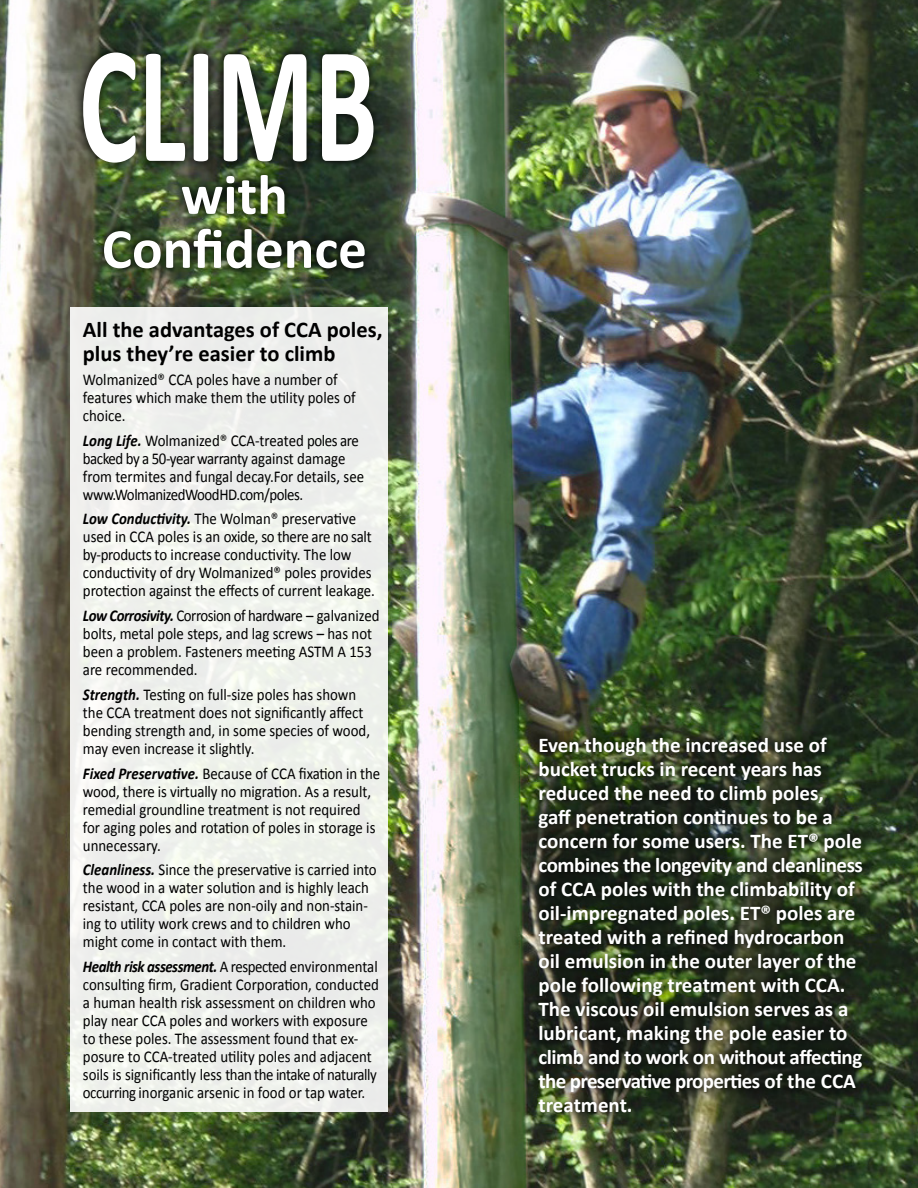
<style>
.page{position:relative;width:918px;height:1188px;background:#fff}
.page>*{position:absolute;margin:0;border:0;box-sizing:border-box;transform-origin:0 0}
.t1{font:700 168.75px "Calibri";color:#fff;scale:.67 1}
.t2{font:700 57px/54px "Calibri";color:#fff;text-align:center}
.t3{font:700 22.5px/24px "Calibri";color:#000}
.t4{font:700 21px/24px "Calibri";color:#fff}
.t5{font:16.5px/18px "Calibri";color:#000;scale:.9 1}
.s1{font-weight:700;font-style:italic}
</style>
<div class="page">
<img style="left:0;top:0;width:918px;height:1188px">
<div style="left:73px;top:43px;width:310px;height:129px;background:#000;opacity:.75"></div>
<div style="left:95px;top:165px;width:279px;height:112px;background:#000;opacity:.75"></div>
<div style="left:527px;top:725px;width:347px;height:399px;background:#000;opacity:.75"></div>
<div style="left:70px;top:308px;width:317px;height:804px;background:#eff0ec"></div>
<h1 class="t1" style="left:79px;top:-3px;width:447px">CLIMB</h1>
<h2 class="t2" style="left:102px;top:168px;width:267px">with<br>Confidence</h2>
<h3 class="t3" style="left:83px;top:318px;width:301px">All the advantages of CCA poles, plus they’re easier to climb</h3>
<p class="t5" style="left:83px;top:370px;width:305px">Wolmanized® CCA poles have a number of features which make them the utility poles of choice.</p>
<p class="t5" style="left:83px;top:431px;width:314px"><span class="s1">Long Life.</span> Wolmanized® CCA-treated poles are backed by a 50-year warranty against damage from termites and fungal decay.For details, see www.WolmanizedWoodHD.com/poles.</p>
<p class="t5" style="left:83px;top:510px;width:326px"><span class="s1">Low Conductivity.</span> The Wolman® preservative used in CCA poles is an oxide, so there are no salt by-products to increase conductivity. The low conductivity of dry Wolmanized® poles provides protection against the effects of current leakage.</p>
<p class="t5" style="left:83px;top:607px;width:331px"><span class="s1">Low Corrosivity.</span> Corrosion of hardware – galvanized bolts, metal pole steps, and lag screws – has not been a problem. Fasteners meeting ASTM A 153 are recommended.</p>
<p class="t5" style="left:83px;top:685px;width:321px"><span class="s1">Strength.</span> Testing on full-size poles has shown the CCA treatment does not significantly affect bending strength and, in some species of wood, may even increase it slightly.</p>
<p class="t5" style="left:83px;top:764px;width:332px"><span class="s1">Fixed Preservative.</span> Because of CCA fixation in the wood, there is virtually no migration. As a result, remedial groundline treatment is not required for aging poles and rotation of poles in storage is unnecessary.</p>
<p class="t5" style="left:83px;top:861px;width:328px"><span class="s1">Cleanliness.</span> Since the preservative is carried into the wood in a water solution and is highly leach resistant, CCA poles are non-oily and non-stain&shy;ing to utility work crews and to children who might come in contact with them.</p>
<p class="t5" style="left:83px;top:958px;width:331px"><span class="s1">Health risk assessment.</span> A respected environmental consulting firm, Gradient Corporation, conducted a human health risk assessment on children who play near CCA poles and workers with exposure to these poles. The assessment found that ex&shy;posure to CCA-treated utility poles and adjacent soils is significantly less than the intake of naturally occurring inorganic arsenic in food or tap water.</p>
<p class="t4" style="left:538px;top:733px;width:326px">Even though the increased use of bucket trucks in recent years has reduced the need to climb poles,<br>gaff penetration continues to be a concern for some users. The ET® pole combines the longevity and cleanliness of CCA poles with the climbability of oil-impregnated poles. ET® poles are treated with a refined hydrocarbon oil emulsion in the outer layer of the pole following treatment with CCA.<br>The viscous oil emulsion serves as a lubricant, making the pole easier to climb and to work on without affecting the preservative properties of the CCA treatment.</p>
</div>
